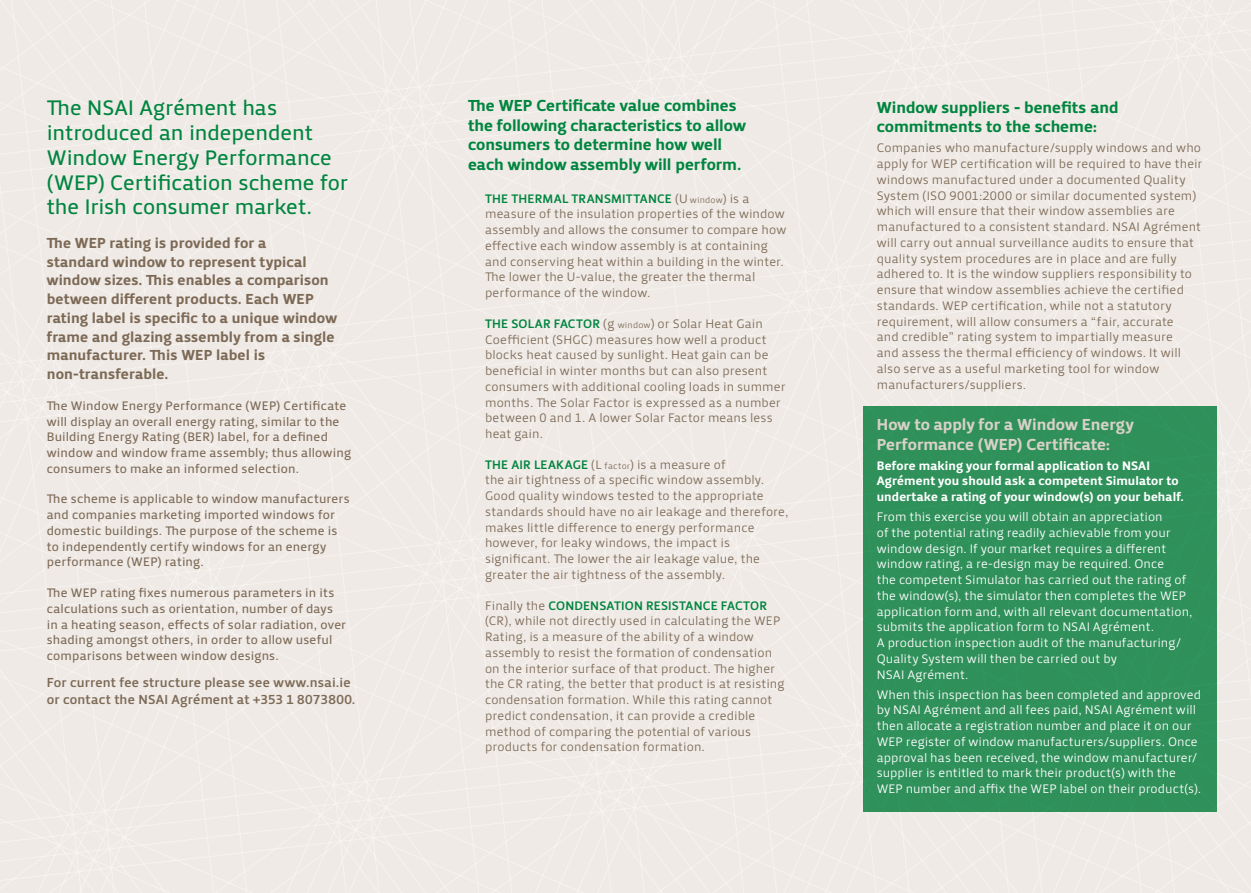
<style>
.page{position:relative;width:1251px;height:893px;background:#fff}
.page>*{position:absolute;margin:0;border:0;box-sizing:border-box;transform-origin:0 0}
.t1{font:21.75px/24.8px "Priva Pro Two";letter-spacing:-.005em;color:#00853f}
.t2{font:16.5px/19.5px "Priva Pro Four";color:#00853f}
.t3{font:16.5px/19.5px "Priva Pro Four";color:#d8d1c8}
.t4{font:15px/18.8px "Priva Pro Four";letter-spacing:.01em;color:#7d6a56}
.t5{font:13.5px/16.5px "Priva Pro Three";letter-spacing:.01em;color:#7d6a56}
.t6{font:12.75px/15.8px "Priva Pro One";letter-spacing:.005em;color:#7d6a56}
.t7{font:12.75px/15.8px "Priva Pro One";color:#fff}
.t8{font:12.75px/15.8px "Priva Pro Two";letter-spacing:.015em;color:#7d6a56}
.t9{font:12.75px/15.8px "Priva Pro Four";letter-spacing:.01em;color:#fff}
.t10{font:12.75px "Priva Pro Three";letter-spacing:.01em;color:#00853f}
.s1{font-family:"Priva Pro One";color:#7d6a56}
.s2{font-family:"Priva Pro One";font-size:9px;color:#7d6a56}
.s3{font-family:"Priva Pro Three";color:#00853f}
.s4{font-size:9px}
</style>
<div class="page">
<div style="left:0;top:0;width:1250px;height:882px;background:#efeae6"></div>
<div style="left:863px;top:406px;width:353px;height:405px;background:#2f905a"></div>
<h1 class="t1" style="left:47px;top:95px;width:303px">The NSAI Agrément has introduced an independent<br>Window Energy Performance (WEP) Certification scheme for the Irish consumer market.</h1>
<p class="t4" style="left:47px;top:233px;width:292px">The WEP rating is provided for a<br>standard window to represent typical window sizes. This enables a comparison between different products. Each WEP rating label is specific to a unique window frame and glazing assembly from a single manufacturer. This WEP label is non-transferable.</p>
<p class="t8" style="left:47px;top:397px;width:306px">The Window Energy Performance (WEP) Certificate will display an overall energy rating, similar to the Building Energy Rating (BER) label, for a defined window and window frame assembly; thus allowing consumers to make an informed selection.</p>
<p class="t8" style="left:47px;top:491px;width:304px">The scheme is applicable to window manufacturers and companies marketing imported windows for domestic buildings. The purpose of the scheme is to independently certify windows for an energy performance (WEP) rating.</p>
<p class="t8" style="left:47px;top:585px;width:301px">The WEP rating fixes numerous parameters in its calculations such as orientation, number of days in a heating season, effects of solar radiation, over shading amongst others, in order to allow useful comparisons between window designs.</p>
<p class="t5" style="left:47px;top:674px;width:310px">For current fee structure please see www.nsai.ie or contact the NSAI Agrément at +353 1 8073800.</p>
<p class="t2" style="left:468px;top:96px;width:279px">The WEP Certificate value combines the following characteristics to allow consumers to determine how well each window assembly will perform.</p>
<p class="t10" style="left:485px;top:189px;width:266px">THE THERMAL TRANSMITTANCE <span class="s1">(U</span> <span class="s2">window</span><span class="s1">) is a</span></p>
<p class="t6" style="left:485px;top:206px;width:303px">measure of the insulation properties of the window assembly and allows the consumer to compare how effective each window assembly is at containing and conserving heat within a building in the winter.<br>The lower the U-value, the greater the thermal performance of the window.</p>
<p class="t6" style="left:485px;top:315px;width:302px"><span class="s3">THE SOLAR FACTOR</span> (g <span class="s4">window</span>) or Solar Heat Gain Coefficient (SHGC) measures how well a product blocks heat caused by sunlight. Heat gain can be beneficial in winter months but can also present consumers with additional cooling loads in summer months. The Solar Factor is expressed as a number between 0 and 1. A lower Solar Factor means less heat gain.</p>
<p class="t6" style="left:485px;top:456px;width:305px"><span class="s3">THE AIR LEAKAGE</span> (L <span class="s4">factor</span>) is a measure of<br>the air tightness of a specific window assembly.<br>Good quality windows tested to the appropriate standards should have no air leakage and therefore, makes little difference to energy performance however, for leaky windows, the impact is significant. The lower the air leakage value, the greater the air tightness of the assembly.</p>
<p class="t10" style="left:485px;top:596px;width:283px"><span class="s1">Finally the</span> CONDENSATION RESISTANCE FACTOR</p>
<p class="t6" style="left:485px;top:613px;width:301px">(CR), while not directly used in calculating the WEP Rating, is a measure of the ability of a window assembly to resist the formation of condensation on the interior surface of that product. The higher the CR rating, the better that product is at resisting condensation formation. While this rating cannot predict condensation, it can provide a credible method of comparing the potential of various products for condensation formation.</p>
<p class="t2" style="left:876px;top:97px;width:243px">Window suppliers - benefits and commitments to the scheme:</p>
<p class="t6" style="left:876px;top:140px;width:326px">Companies who manufacture/supply windows and who apply for WEP</p>
<p class="t6" style="left:876px;top:156px;width:327px;text-indent:84px">certification will be required to have their windows manufactured under a documented Quality System (ISO 9001:2000 or similar documented system) which will ensure that their window assemblies are manufactured to a consistent standard. NSAI Agrément will carry out annual surveillance audits to ensure that quality system procedures are in place and are fully adhered to. It is the window suppliers responsibility to ensure that window assemblies achieve the certified standards. WEP</p>
<p class="t6" style="left:876px;top:297px;width:305px;text-indent:94px">certification, while not a statutory requirement, will allow consumers a “fair, accurate and credible” rating system to impartially measure and assess the thermal efficiency of windows. It will also serve as a useful marketing tool for window manufacturers/suppliers.</p>
<p class="t3" style="left:876px;top:415px;width:258px">How to apply for a Window Energy<br>Performance (WEP) Certificate:</p>
<p class="t9" style="left:876px;top:457px;width:308px">Before making your formal application to NSAI<br>Agrément you should ask a competent Simulator to undertake a rating of your window(s) on your behalf.</p>
<p class="t7" style="left:876px;top:509px;width:317px">From this exercise you will obtain an appreciation<br>of the potential rating readily achievable from your window design. If your market requires a different window rating, a re-design may be required. Once<br>the competent Simulator has carried out the rating of the window(s), the simulator then completes the WEP application form and, with all relevant documentation, submits the application form to NSAI Agrément.<br>A production inspection audit of the manufacturing/ Quality System will then be carried out by<br>NSAI Agrément.</p>
<p class="t7" style="left:876px;top:686px;width:325px">When this inspection has been completed and approved by NSAI Agrément and all fees paid, NSAI Agrément will then allocate a registration number and place it on our WEP</p>
<p class="t7" style="left:876px;top:733px;width:322px;text-indent:29px">register of window manufacturers/suppliers. Once approval has been received, the window manufacturer/ supplier is entitled to mark their product(s) with the<br>WEP</p>
<p class="t7" style="left:905px;top:781px;width:134px">number and affix the WEP</p>
<p class="t7" style="left:1059px;top:781px;width:143px">label on their product(s).</p>
</div>
